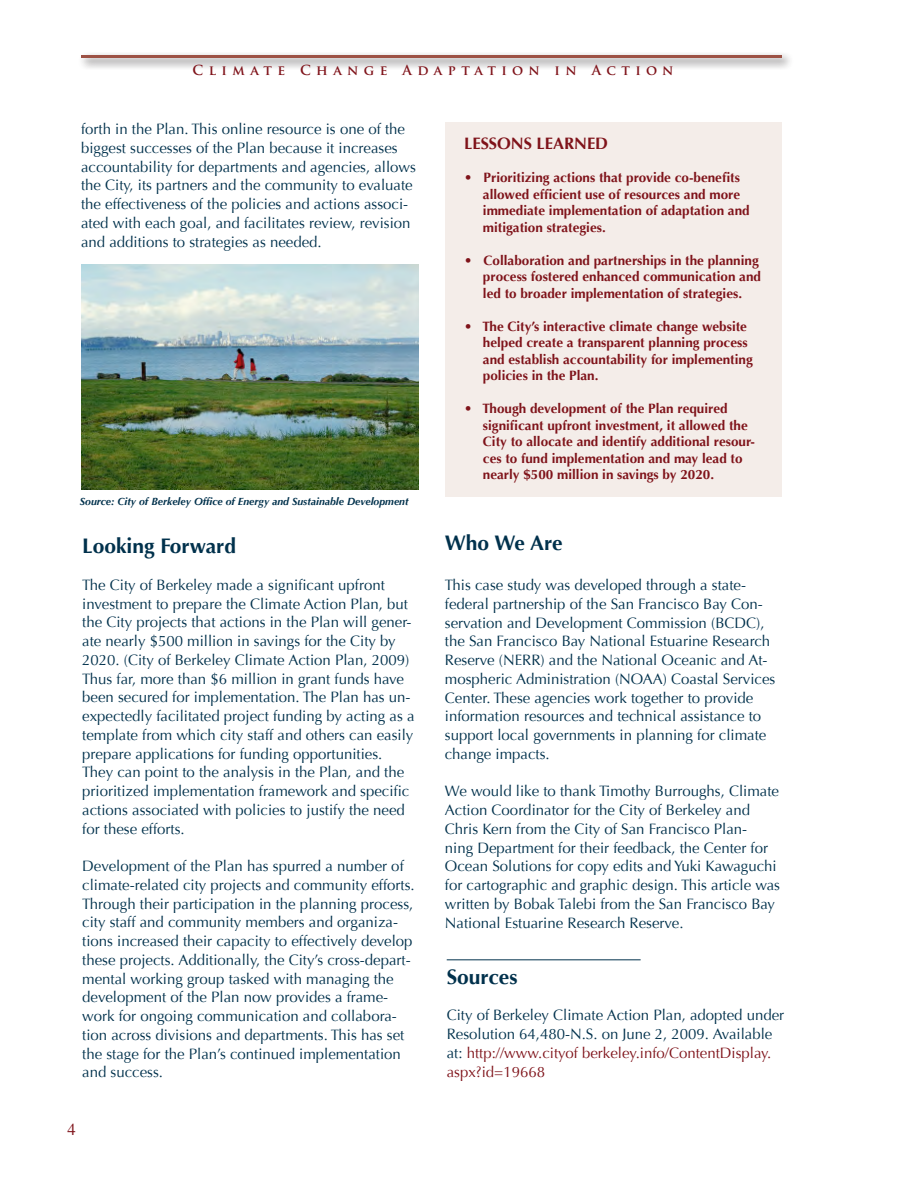
<style>
.page{position:relative;width:918px;height:1188px;background:#fff}
.page>*{position:absolute;margin:0;border:0;box-sizing:border-box;transform-origin:0 0}
.t1{font:700 21px "Optima";color:#00314c}
.t2{font:700 16.5px "Optima";color:#7f131a}
.t3{font:16.5px "Times";color:#7f131a}
.t4{font:15px/18.8px "Optima";color:#00314c}
.t5{font:700 13.5px/16.5px "Optima";color:#7f131a}
.t6{font:700 13.5px "Trajan Pro";letter-spacing:.4em;color:#7f131a}
.t7{font:italic 700 10.5px "Optima";color:#00314c}
.s1{color:#7f131a}
</style>
<div class="page">
<div style="left:78px;top:51px;width:716px;height:20px;background:#231f20;opacity:.75"></div>
<hr style="left:81px;top:55px;width:701px;height:3px;background:#9d5245">
<hr style="left:447px;top:959px;width:194px;height:1px;background:#00314c">
<img style="left:81px;top:264px;width:337px;height:226px">
<div style="left:446px;top:122px;width:336px;height:375px;background:#f4ede9"></div>
<p class="t6" style="left:192px;top:61px;width:483px">Climate Change Adaptation in Action</p>
<p class="t4" style="left:81px;top:120px;width:336px">forth in the Plan. This online resource is one of the biggest successes of the Plan because it increases accountability for departments and agencies, allows the City, its partners and the community to evaluate the effectiveness of the policies and actions associ&shy;ated with each goal, and facilitates review, revision and additions to strategies as needed.</p>
<p class="t7" style="left:80px;top:495px;width:330px">Source: City of Berkeley Office of Energy and Sustainable Development</p>
<h1 class="t1" style="left:82px;top:534px;width:155px">Looking Forward</h1>
<p class="t4" style="left:82px;top:576px;width:334px">The City of Berkeley made a significant upfront investment to prepare the Climate Action Plan, but the City projects that actions in the Plan will gener&shy;ate nearly $500 million in savings for the City by 2020. (City of Berkeley Climate Action Plan, 2009)<br>Thus far, more than $6 million in grant funds have been secured for implementation. The Plan has un&shy;expectedly facilitated project funding by acting as a template from which city staff and others can easily prepare applications for funding opportunities.<br>They can point to the analysis in the Plan, and the prioritized implementation framework and specific actions associated with policies to justify the need for these efforts.</p>
<p class="t4" style="left:82px;top:857px;width:334px">Development of the Plan has spurred a number of climate-related city projects and community efforts.<br>Through their participation in the planning process, city staff and community members and organiza&shy;tions increased their capacity to effectively develop these projects. Additionally, the City’s cross-depart&shy;mental working group tasked with managing the development of the Plan now provides a frame&shy;work for ongoing communication and collabora&shy;tion across divisions and departments. This has set the stage for the Plan’s continued implementation and success.</p>
<p class="t3" style="left:68px;top:1114px;width:10px">4</p>
<p class="t2" style="left:464px;top:134px;width:145px">LESSONS LEARNED</p>
<p class="t5" style="left:483px;top:170px;width:268px;text-indent:-19px">• Prioritizing actions that provide co-benefits allowed efficient use of resources and more immediate implementation of adaptation and mitigation strategies.</p>
<p class="t5" style="left:483px;top:252px;width:280px;text-indent:-19px">• Collaboration and partnerships in the planning process fostered enhanced communication and led to broader implementation of strategies.</p>
<p class="t5" style="left:483px;top:318px;width:271px;text-indent:-19px">• The City’s interactive climate change website helped create a transparent planning process and establish accountability for implementing policies in the Plan.</p>
<p class="t5" style="left:483px;top:401px;width:274px;text-indent:-19px">• Though development of the Plan required significant upfront investment, it allowed the City to allocate and identify additional resour&shy;ces to fund implementation and may lead to nearly $500 million in savings by 2020.</p>
<h1 class="t1" style="left:445px;top:531px;width:119px">Who We Are</h1>
<p class="t4" style="left:445px;top:576px;width:332px">This case study was developed through a state&shy;federal partnership of the San Francisco Bay Con&shy;servation and Development Commission (BCDC), the San Francisco Bay National Estuarine Research Reserve (NERR) and the National Oceanic and At&shy;mospheric Administration (NOAA) Coastal Services Center. These agencies work together to provide information resources and technical assistance to support local governments in planning for climate change impacts.</p>
<p class="t4" style="left:445px;top:782px;width:337px">We would like to thank Timothy Burroughs, Climate Action Coordinator for the City of Berkeley and Chris Kern from the City of San Francisco Plan-<br>ning Department for their feedback, the Center for Ocean Solutions for copy edits and Yuki Kawaguchi for cartographic and graphic design. This article was written by Bobak Talebi from the San Francisco Bay National Estuarine Research Reserve.</p>
<h1 class="t1" style="left:447px;top:964px;width:72px">Sources</h1>
<p class="t4" style="left:447px;top:1006px;width:339px">City of Berkeley Climate Action Plan, adopted under Resolution 64,480-N.S. on June 2, 2009. Available at: <span class="s1">http://www.cityof berkeley.info/ContentDisplay. aspx?id=19668</span></p>
</div>
